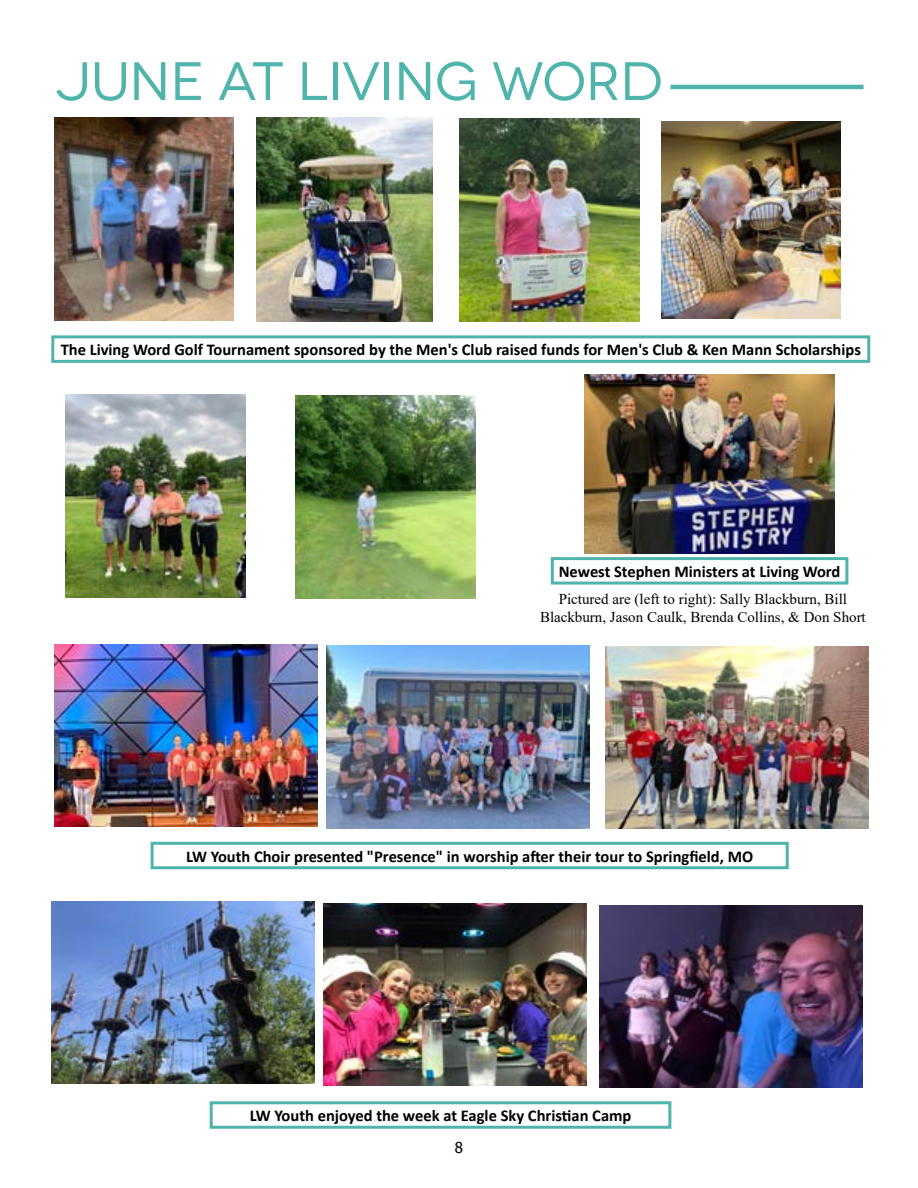
<style>
.page{position:relative;width:918px;height:1188px;background:#fff}
.page>*{position:absolute;margin:0;border:0;box-sizing:border-box;transform-origin:0 0}
.t1{font:54px "Novecentowide";letter-spacing:-.01em;color:#4fb4ac}
.t2{font:700 16.5px "Calibri";color:#000}
.t3{font:15px/18px "Times New Roman";color:#000;text-align:center}
.t4{font:15px "Tahoma";color:#000}
</style>
<div class="page">
<hr style="left:670px;top:85px;width:194px;height:4px;background:#4fb4ac">
<img style="left:584px;top:374px;width:250px;height:179px">
<div style="left:551px;top:557px;width:297px;height:28px;border:3px solid #4fb4ac"></div>
<img style="left:55px;top:645px;width:263px;height:182px">
<img style="left:327px;top:646px;width:263px;height:182px">
<img style="left:606px;top:647px;width:262px;height:182px">
<img style="left:52px;top:902px;width:262px;height:182px">
<img style="left:323px;top:903px;width:263px;height:183px">
<div style="left:151px;top:842px;width:638px;height:27px;border:3px solid #4fb4ac"></div>
<div style="left:210px;top:1101px;width:461px;height:28px;border:3px solid #4fb4ac"></div>
<img style="left:599px;top:905px;width:263px;height:182px">
<div style="left:51px;top:335px;width:819px;height:28px;border:3px solid #4fb4ac"></div>
<img style="left:66px;top:394px;width:180px;height:204px">
<img style="left:257px;top:118px;width:175px;height:203px">
<img style="left:460px;top:118px;width:180px;height:204px">
<img style="left:54px;top:118px;width:180px;height:203px">
<img style="left:296px;top:395px;width:180px;height:203px">
<img style="left:662px;top:121px;width:179px;height:198px">
<h1 class="t1" style="left:56px;top:49px;width:609px">JUNE AT LIVING WORD</h1>
<p class="t2" style="left:61px;top:338px;width:802px">The Living Word Golf Tournament sponsored by the Men's Club raised funds for Men's Club &amp; Ken Mann Scholarships</p>
<p class="t2" style="left:559px;top:560px;width:283px">Newest Stephen Ministers at Living Word</p>
<p class="t3" style="left:540px;top:590px;width:327px">Pictured are (left to right): Sally Blackburn, Bill<br>Blackburn, Jason Caulk, Brenda Collins, &amp; Don Short</p>
<p class="t2" style="left:186px;top:845px;width:569px">LW Youth Choir presented "Presence" in worship after their tour to Springfield, MO</p>
<p class="t2" style="left:250px;top:1104px;width:383px">LW Youth enjoyed the week at Eagle Sky Christian Camp</p>
<p class="t4" style="left:455px;top:1137px;width:10px">8</p>
</div>
